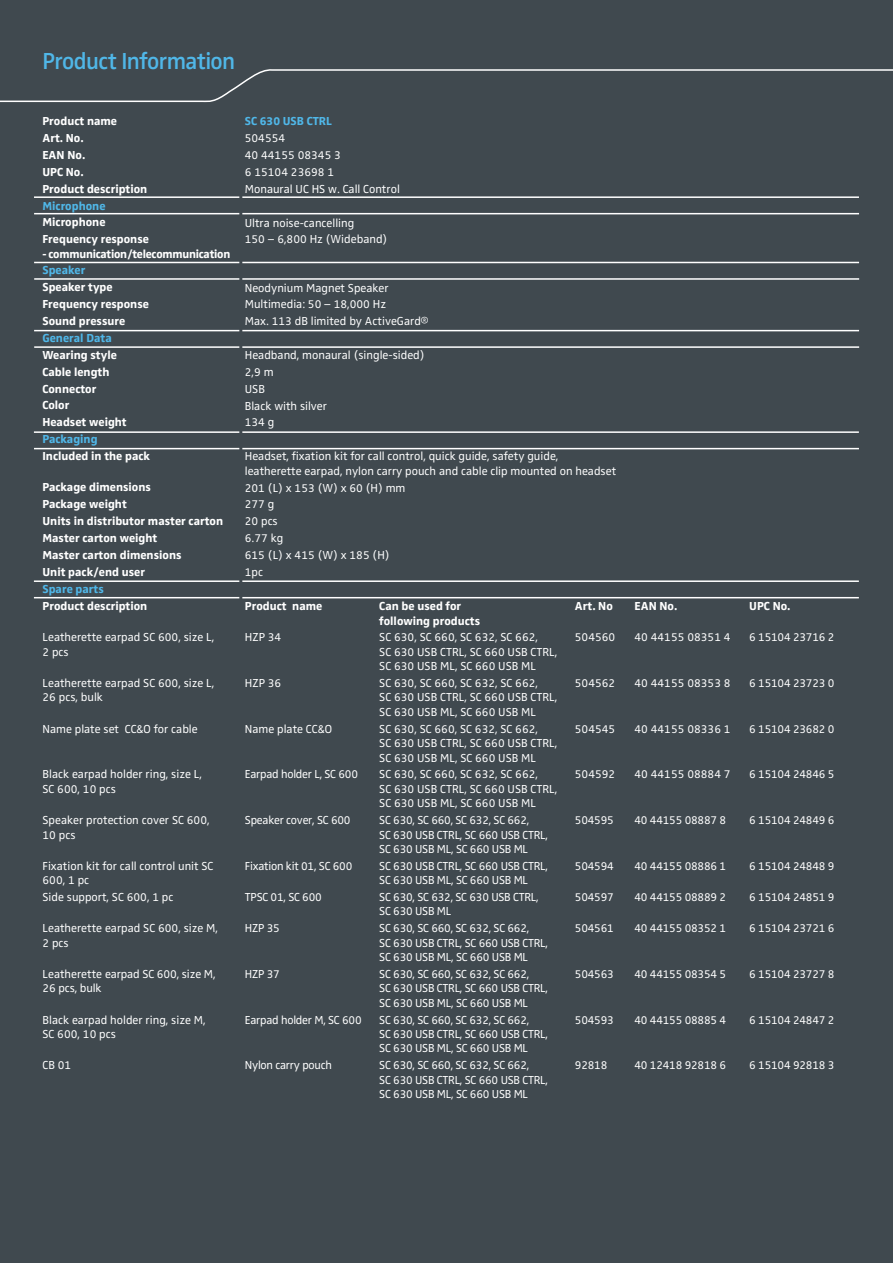
<style>
.page{position:relative;width:893px;height:1263px;background:#40494f}
.page>*{position:absolute;margin:0;border:0;box-sizing:border-box;transform-origin:0 0}
.t1{font:600 24px "Sennheiser";letter-spacing:-.025em;color:#50b7e8;scale:.96 1}
.t2{font:12px/14.4px "Sennheiser";color:#fff}
.t3{font:12px/14.4px "Sennheiser";letter-spacing:-.02em;color:#fff}
.t4{font:700 12px/14.4px "Sennheiser";color:#fff}
.t5{font:700 12px "Sennheiser";color:#50b7e8}
.t6{font:700 12px "Sennheiser";letter-spacing:-.02em;color:#fff}
</style>
<div class="page">
<hr style="left:34px;top:448px;width:825px;height:1px;background:#fff">
<hr style="left:34px;top:431px;width:825px;height:2px;background:#fff">
<hr style="left:34px;top:597px;width:825px;height:1px;background:#fff">
<hr style="left:34px;top:580px;width:825px;height:2px;background:#fff">
<hr style="left:239px;top:502px;width:3px;height:689px;background:#40494f">
<hr style="left:34px;top:213px;width:825px;height:1px;background:#fff">
<hr style="left:34px;top:278px;width:825px;height:2px;background:#fff">
<hr style="left:34px;top:346px;width:825px;height:2px;background:#fff">
<hr style="left:34px;top:196px;width:825px;height:2px;background:#fff">
<hr style="left:34px;top:262px;width:825px;height:1px;background:#fff">
<hr style="left:34px;top:330px;width:825px;height:1px;background:#fff">
<svg style="left:0;top:69px;width:893px;height:34px"></svg>
<hr style="left:239px;top:119px;width:3px;height:411px;background:#40494f">
<h1 class="t1" style="left:42px;top:47px;width:202px">Product Information</h1>
<p class="t4" style="left:42px;top:114px;width:76px">Product name</p>
<p class="t5" style="left:245px;top:114px;width:89px">SC 630 USB CTRL</p>
<p class="t4" style="left:42px;top:131px;width:43px">Art. No.</p>
<p class="t2" style="left:245px;top:131px;width:42px">504554</p>
<p class="t4" style="left:42px;top:148px;width:44px">EAN No.</p>
<p class="t2" style="left:245px;top:148px;width:98px">40 44155 08345 3</p>
<p class="t4" style="left:42px;top:165px;width:43px">UPC No.</p>
<p class="t2" style="left:245px;top:165px;width:91px">6 15104 23698 1</p>
<p class="t4" style="left:42px;top:181px;width:106px">Product description</p>
<p class="t2" style="left:245px;top:182px;width:157px">Monaural UC HS w. Call Control</p>
<p class="t5" style="left:42px;top:199px;width:65px">Microphone</p>
<p class="t4" style="left:42px;top:215px;width:65px">Microphone</p>
<p class="t2" style="left:245px;top:215px;width:111px">Ultra noise-cancelling</p>
<p class="t4" style="left:42px;top:232px;width:108px">Frequency response</p>
<p class="t6" style="left:42px;top:247px;width:189px">- communication/telecommunication</p>
<p class="t2" style="left:245px;top:232px;width:144px">150 – 6,800 Hz (Wideband)</p>
<p class="t5" style="left:42px;top:263px;width:45px">Speaker</p>
<p class="t4" style="left:42px;top:280px;width:72px">Speaker type</p>
<p class="t2" style="left:245px;top:280px;width:145px">Neodynium Magnet Speaker</p>
<p class="t4" style="left:42px;top:297px;width:108px">Frequency response</p>
<p class="t2" style="left:245px;top:297px;width:143px">Multimedia: 50 – 18,000 Hz</p>
<p class="t4" style="left:42px;top:314px;width:84px">Sound pressure</p>
<p class="t2" style="left:245px;top:314px;width:185px">Max. 113 dB limited by ActiveGard®</p>
<p class="t5" style="left:42px;top:331px;width:71px">General Data</p>
<p class="t4" style="left:42px;top:348px;width:76px">Wearing style</p>
<p class="t2" style="left:245px;top:348px;width:181px">Headband, monaural (single-sided)</p>
<p class="t4" style="left:42px;top:364px;width:69px">Cable length</p>
<p class="t2" style="left:245px;top:365px;width:30px">2,9 m</p>
<p class="t4" style="left:42px;top:381px;width:56px">Connector</p>
<p class="t2" style="left:245px;top:381px;width:22px">USB</p>
<p class="t4" style="left:42px;top:398px;width:29px">Color</p>
<p class="t2" style="left:245px;top:398px;width:84px">Black with silver</p>
<p class="t4" style="left:42px;top:415px;width:86px">Headset weight</p>
<p class="t2" style="left:245px;top:415px;width:31px">134 g</p>
<p class="t5" style="left:42px;top:432px;width:57px">Packaging</p>
<p class="t4" style="left:42px;top:449px;width:109px">Included in the pack</p>
<p class="t2" style="left:245px;top:449px;width:373px">Headset, fixation kit for call control, quick guide, safety guide, leatherette earpad, nylon carry pouch and cable clip mounted on headset</p>
<p class="t4" style="left:42px;top:480px;width:110px">Package dimensions</p>
<p class="t2" style="left:245px;top:480px;width:162px">201 (L) x 153 (W) x 60 (H) mm</p>
<p class="t4" style="left:42px;top:497px;width:86px">Package weight</p>
<p class="t2" style="left:245px;top:497px;width:31px">277 g</p>
<p class="t4" style="left:42px;top:514px;width:182px">Units in distributor master carton</p>
<p class="t2" style="left:245px;top:514px;width:34px">20 pcs</p>
<p class="t4" style="left:42px;top:531px;width:117px">Master carton weight</p>
<p class="t2" style="left:245px;top:531px;width:40px">6.77 kg</p>
<p class="t4" style="left:42px;top:548px;width:141px">Master carton dimensions</p>
<p class="t2" style="left:245px;top:548px;width:146px">615 (L) x 415 (W) x 185 (H)</p>
<p class="t4" style="left:42px;top:564px;width:104px">Unit pack/end user</p>
<p class="t2" style="left:245px;top:565px;width:20px">1pc</p>
<p class="t5" style="left:43px;top:582px;width:63px">Spare parts</p>
<p class="t4" style="left:43px;top:599px;width:106px">Product description</p>
<p class="t4" style="left:245px;top:599px;width:79px">Product name</p>
<p class="t4" style="left:379px;top:599px;width:102px">Can be used for following products</p>
<p class="t4" style="left:575px;top:599px;width:39px">Art. No</p>
<p class="t4" style="left:634px;top:599px;width:44px">EAN No.</p>
<p class="t4" style="left:749px;top:599px;width:43px">UPC No.</p>
<p class="t2" style="left:43px;top:630px;width:173px">Leatherette earpad SC 600, size L,<br>2 pcs</p>
<p class="t2" style="left:245px;top:630px;width:38px">HZP 34</p>
<p class="t2" style="left:379px;top:630px;width:180px">SC 630, SC 660, SC 632, SC 662,<br>SC 630 USB CTRL, SC 660 USB CTRL,<br>SC 630 USB ML, SC 660 USB ML</p>
<p class="t2" style="left:575px;top:630px;width:42px">504560</p>
<p class="t2" style="left:634px;top:630px;width:98px">40 44155 08351 4</p>
<p class="t3" style="left:749px;top:630px;width:87px">6 15104 23716 2</p>
<p class="t2" style="left:43px;top:676px;width:173px">Leatherette earpad SC 600, size L,<br>26 pcs, bulk</p>
<p class="t2" style="left:245px;top:676px;width:38px">HZP 36</p>
<p class="t2" style="left:379px;top:676px;width:180px">SC 630, SC 660, SC 632, SC 662,<br>SC 630 USB CTRL, SC 660 USB CTRL,<br>SC 630 USB ML, SC 660 USB ML</p>
<p class="t2" style="left:575px;top:676px;width:42px">504562</p>
<p class="t2" style="left:634px;top:676px;width:98px">40 44155 08353 8</p>
<p class="t3" style="left:749px;top:676px;width:87px">6 15104 23723 0</p>
<p class="t2" style="left:43px;top:721px;width:157px">Name plate set CC&amp;O for cable</p>
<p class="t2" style="left:245px;top:721px;width:89px">Name plate CC&amp;O</p>
<p class="t2" style="left:379px;top:721px;width:180px">SC 630, SC 660, SC 632, SC 662,<br>SC 630 USB CTRL, SC 660 USB CTRL,<br>SC 630 USB ML, SC 660 USB ML</p>
<p class="t2" style="left:575px;top:721px;width:42px">504545</p>
<p class="t2" style="left:634px;top:721px;width:98px">40 44155 08336 1</p>
<p class="t3" style="left:749px;top:721px;width:87px">6 15104 23682 0</p>
<p class="t2" style="left:43px;top:767px;width:161px">Black earpad holder ring, size L,<br>SC 600, 10 pcs</p>
<p class="t3" style="left:245px;top:767px;width:115px">Earpad holder L, SC 600</p>
<p class="t2" style="left:379px;top:767px;width:180px">SC 630, SC 660, SC 632, SC 662,<br>SC 630 USB CTRL, SC 660 USB CTRL,<br>SC 630 USB ML, SC 660 USB ML</p>
<p class="t2" style="left:575px;top:767px;width:42px">504592</p>
<p class="t2" style="left:634px;top:767px;width:98px">40 44155 08884 7</p>
<p class="t3" style="left:749px;top:767px;width:87px">6 15104 24846 5</p>
<p class="t2" style="left:43px;top:813px;width:169px">Speaker protection cover SC 600,<br>10 pcs</p>
<p class="t3" style="left:245px;top:813px;width:107px">Speaker cover, SC 600</p>
<p class="t3" style="left:379px;top:813px;width:170px">SC 630, SC 660, SC 632, SC 662,<br>SC 630 USB CTRL, SC 660 USB CTRL,<br>SC 630 USB ML, SC 660 USB ML</p>
<p class="t2" style="left:575px;top:813px;width:40px">504595</p>
<p class="t3" style="left:634px;top:813px;width:93px">40 44155 08887 8</p>
<p class="t3" style="left:749px;top:813px;width:87px">6 15104 24849 6</p>
<p class="t2" style="left:43px;top:858px;width:172px">Fixation kit for call control unit SC<br>600, 1 pc</p>
<p class="t3" style="left:245px;top:858px;width:109px">Fixation kit 01, SC 600</p>
<p class="t3" style="left:379px;top:858px;width:170px">SC 630 USB CTRL, SC 660 USB CTRL,<br>SC 630 USB ML, SC 660 USB ML</p>
<p class="t2" style="left:575px;top:858px;width:40px">504594</p>
<p class="t3" style="left:634px;top:858px;width:93px">40 44155 08886 1</p>
<p class="t3" style="left:749px;top:858px;width:87px">6 15104 24848 9</p>
<p class="t2" style="left:43px;top:890px;width:132px">Side support, SC 600, 1 pc</p>
<p class="t3" style="left:245px;top:890px;width:78px">TPSC 01, SC 600</p>
<p class="t3" style="left:379px;top:890px;width:161px">SC 630, SC 632, SC 630 USB CTRL,<br>SC 630 USB ML</p>
<p class="t2" style="left:575px;top:890px;width:40px">504597</p>
<p class="t3" style="left:634px;top:890px;width:93px">40 44155 08889 2</p>
<p class="t3" style="left:749px;top:890px;width:87px">6 15104 24851 9</p>
<p class="t2" style="left:43px;top:921px;width:177px">Leatherette earpad SC 600, size M,<br>2 pcs</p>
<p class="t2" style="left:245px;top:921px;width:36px">HZP 35</p>
<p class="t3" style="left:379px;top:921px;width:170px">SC 630, SC 660, SC 632, SC 662,<br>SC 630 USB CTRL, SC 660 USB CTRL,<br>SC 630 USB ML, SC 660 USB ML</p>
<p class="t2" style="left:575px;top:921px;width:40px">504561</p>
<p class="t3" style="left:634px;top:921px;width:93px">40 44155 08352 1</p>
<p class="t3" style="left:749px;top:921px;width:87px">6 15104 23721 6</p>
<p class="t2" style="left:43px;top:967px;width:175px">Leatherette earpad SC 600, size M,<br>26 pcs, bulk</p>
<p class="t2" style="left:245px;top:967px;width:36px">HZP 37</p>
<p class="t3" style="left:379px;top:967px;width:170px">SC 630, SC 660, SC 632, SC 662,<br>SC 630 USB CTRL, SC 660 USB CTRL,<br>SC 630 USB ML, SC 660 USB ML</p>
<p class="t2" style="left:575px;top:967px;width:40px">504563</p>
<p class="t3" style="left:634px;top:967px;width:93px">40 44155 08354 5</p>
<p class="t3" style="left:749px;top:967px;width:87px">6 15104 23727 8</p>
<p class="t2" style="left:43px;top:1012px;width:165px">Black earpad holder ring, size M,<br>SC 600, 10 pcs</p>
<p class="t3" style="left:245px;top:1012px;width:118px">Earpad holder M, SC 600</p>
<p class="t3" style="left:379px;top:1012px;width:170px">SC 630, SC 660, SC 632, SC 662,<br>SC 630 USB CTRL, SC 660 USB CTRL,<br>SC 630 USB ML, SC 660 USB ML</p>
<p class="t2" style="left:575px;top:1012px;width:40px">504593</p>
<p class="t3" style="left:634px;top:1012px;width:93px">40 44155 08885 4</p>
<p class="t3" style="left:749px;top:1012px;width:87px">6 15104 24847 2</p>
<p class="t2" style="left:43px;top:1058px;width:30px">CB 01</p>
<p class="t3" style="left:245px;top:1058px;width:88px">Nylon carry pouch</p>
<p class="t3" style="left:379px;top:1058px;width:170px">SC 630, SC 660, SC 632, SC 662,<br>SC 630 USB CTRL, SC 660 USB CTRL,<br>SC 630 USB ML, SC 660 USB ML</p>
<p class="t2" style="left:575px;top:1058px;width:34px">92818</p>
<p class="t3" style="left:634px;top:1058px;width:93px">40 12418 92818 6</p>
<p class="t3" style="left:749px;top:1058px;width:87px">6 15104 92818 3</p>
</div>
